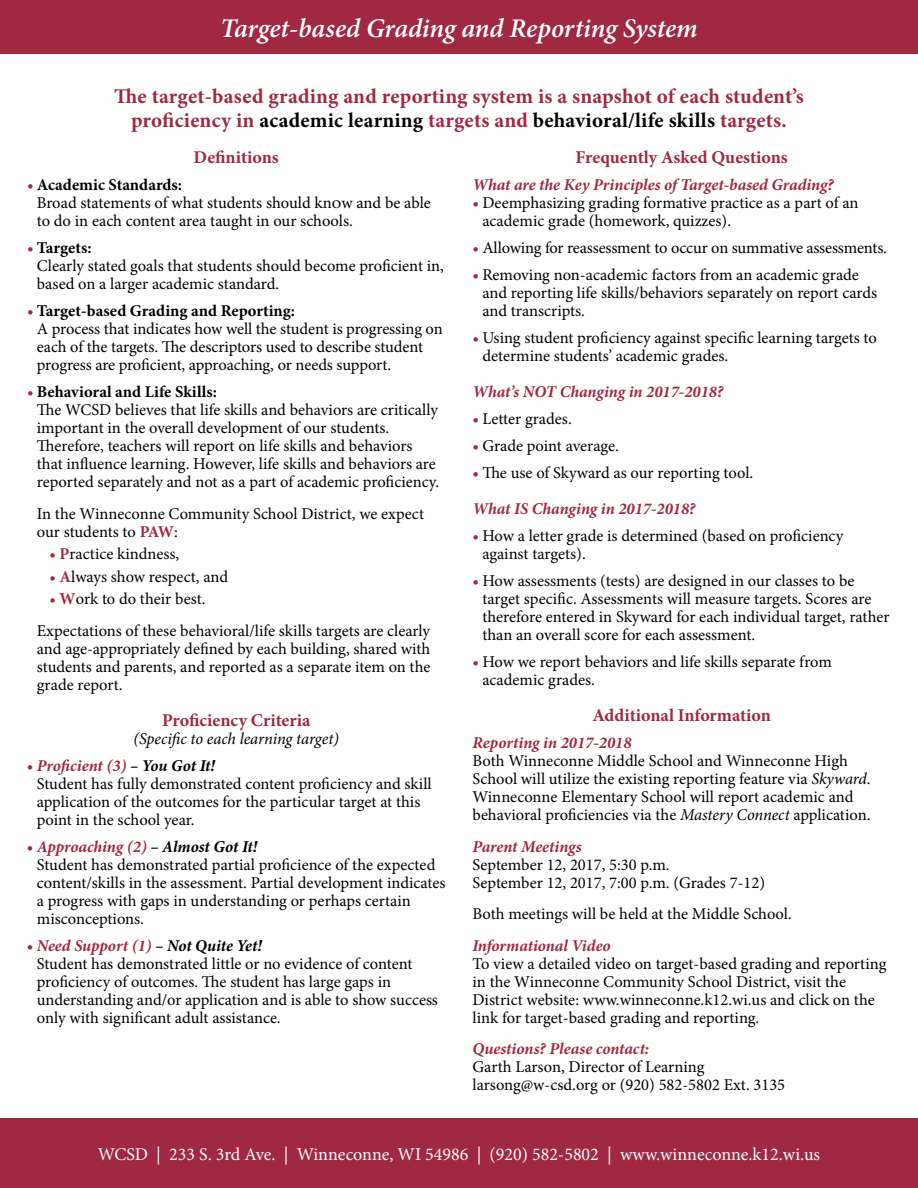
<style>
.page{position:relative;width:918px;height:1188px;background:#fff}
.page>*{position:absolute;margin:0;border:0;box-sizing:border-box;transform-origin:0 0}
.t1{font:italic 600 27px "Minion Pro";letter-spacing:-.005em;color:#fff}
.t2{font:700 21px/24px "Minion Pro";letter-spacing:.01em;color:#a02842;text-align:center}
.t3{font:700 18px "Minion Pro";color:#a02842}
.t4{font:18px "Minion Pro";color:#fff}
.t5{font:16.5px/18px "Minion Pro";color:#000}
.t6{font:italic 700 16.5px "Minion Pro";color:#a02842}
.t7{font:italic 16.5px "Minion Pro";letter-spacing:-.005em;color:#000}
.s1{color:#000}
.s2{font-weight:700;font-style:italic;color:#a02842}
.s3{font-weight:700}
.s4{font-weight:700;color:#a02842}
.s5{color:#a02842}
.s6{font-weight:700;font-style:italic}
.s7{font-style:italic}
</style>
<div class="page">
<div style="left:0;top:0;width:918px;height:54px;background:#a02842"></div>
<div style="left:0;top:1119px;width:918px;height:69px;background:#a02842"></div>
<h1 class="t1" style="left:220px;top:9px;width:479px">Target-based Grading and Reporting System</h1>
<p class="t2" style="left:114px;top:84px;width:691px">The target-based grading and reporting system is a snapshot of each student’s proficiency in <span class="s1">academic learning</span> targets and <span class="s1">behavioral/life skills</span> targets.</p>
<p class="t3" style="left:194px;top:145px;width:87px">Definitions</p>
<p class="t5" style="left:37px;top:176px;width:396px;text-indent:-10px"><span class="s2">•</span> <span class="s3">Academic Standards:<br></span>Broad statements of what students should know and be able to do in each content area taught in our schools.</p>
<p class="t5" style="left:37px;top:239px;width:409px;text-indent:-10px"><span class="s2">•</span> <span class="s3">Targets:<br></span>Clearly stated goals that students should become proficient in, based on a larger academic standard.</p>
<p class="t5" style="left:37px;top:302px;width:407px;text-indent:-10px"><span class="s2">•</span> <span class="s3">Target-based Grading and Reporting:<br></span>A process that indicates how well the student is progressing on each of the targets. The descriptors used to describe student progress are proficient, approaching, or needs support.</p>
<p class="t5" style="left:37px;top:383px;width:404px;text-indent:-10px"><span class="s2">•</span> <span class="s3">Behavioral and Life Skills:<br></span>The WCSD believes that life skills and behaviors are critically important in the overall development of our students.<br>Therefore, teachers will report on life skills and behaviors that influence learning. However, life skills and behaviors are reported separately and not as a part of academic proficiency.</p>
<p class="t5" style="left:37px;top:504px;width:389px">In the Winneconne Community School District, we expect our students to <span class="s4">PAW</span>:</p>
<p class="t5" style="left:49px;top:545px;width:131px"><span class="s5">•</span> <span class="s4">P</span>ractice kindness,</p>
<p class="t5" style="left:49px;top:567px;width:180px"><span class="s5">•</span> <span class="s4">A</span>lways show respect, and</p>
<p class="t5" style="left:37px;top:583px;width:395px;line-height:31.5px;text-indent:13px"><span class="s5">•</span> <span class="s4">W</span>ork to do their best.<br>Expectations of these behavioral/life skills targets are clearly</p>
<p class="t5" style="left:37px;top:639px;width:395px;text-align:justify">and age-appropriately defined by each building, shared with students and parents, and reported as a separate item on the grade report.</p>
<p class="t3" style="left:162px;top:707px;width:150px">Proficiency Criteria</p>
<p class="t7" style="left:134px;top:727px;width:207px">(Specific to each learning target)</p>
<p class="t5" style="left:37px;top:756px;width:396px;text-indent:-10px"><span class="s2">• Proficient (3)</span> <span class="s6">– You Got It!<br></span>Student has fully demonstrated content proficiency and skill application of the outcomes for the particular target at this point in the school year.</p>
<p class="t5" style="left:37px;top:837px;width:410px;text-indent:-10px"><span class="s2">• Approaching (2)</span> <span class="s6">– Almost Got It!<br></span>Student has demonstrated partial proficience of the expected content/skills in the assessment. Partial development indicates a progress with gaps in understanding or perhaps certain misconceptions.</p>
<p class="t5" style="left:37px;top:936px;width:403px;text-indent:-10px"><span class="s2">• Need Support (1)</span> <span class="s6">– Not Quite Yet!<br></span>Student has demonstrated little or no evidence of content proficiency of outcomes. The student has large gaps in understanding and/or application and is able to show success only with significant adult assistance.</p>
<p class="t3" style="left:576px;top:145px;width:214px">Frequently Asked Questions</p>
<p class="t6" style="left:472px;top:173px;width:363px">What are the Key Principles of Target-based Grading?</p>
<p class="t5" style="left:482px;top:194px;width:378px;text-indent:-10px"><span class="s2">•</span> Deemphasizing grading formative practice as a part of an academic grade (homework, quizzes).</p>
<p class="t5" style="left:472px;top:239px;width:416px"><span class="s2">•</span> Allowing for reassessment to occur on summative assessments.</p>
<p class="t5" style="left:482px;top:266px;width:396px;text-indent:-10px"><span class="s2">•</span> Removing non-academic factors from an academic grade and reporting life skills/behaviors separately on report cards and transcripts.</p>
<p class="t5" style="left:482px;top:329px;width:396px;text-indent:-10px"><span class="s2">•</span> Using student proficiency against specific learning targets to determine students’ academic grades.</p>
<p class="t6" style="left:472px;top:380px;width:252px">What’s NOT Changing in 2017-2018?</p>
<p class="t5" style="left:472px;top:410px;width:101px"><span class="s2">•</span> Letter grades.</p>
<p class="t5" style="left:472px;top:437px;width:148px"><span class="s2">•</span> Grade point average.</p>
<p class="t5" style="left:472px;top:455px;width:282px;line-height:36px"><span class="s2">•</span> The use of Skyward as our reporting tool.<br><span class="s2">What IS Changing in 2017-2018?</span></p>
<p class="t5" style="left:482px;top:527px;width:363px;text-indent:-10px"><span class="s2">•</span> How a letter grade is determined (based on proficiency against targets).</p>
<p class="t5" style="left:482px;top:572px;width:409px;text-indent:-10px"><span class="s2">•</span> How assessments (tests) are designed in our classes to be target specific. Assessments will measure targets. Scores are therefore entered in Skyward for each individual target, rather than an overall score for each assessment.</p>
<p class="t5" style="left:482px;top:653px;width:351px;text-indent:-10px"><span class="s2">•</span> How we report behaviors and life skills separate from academic grades.</p>
<p class="t3" style="left:592px;top:703px;width:180px">Additional Information</p>
<p class="t6" style="left:472px;top:731px;width:161px">Reporting in 2017-2018</p>
<p class="t5" style="left:472px;top:752px;width:400px">Both Winneconne Middle School and Winneconne High School will utilize the existing reporting feature via <span class="s7">Skyward</span>.<br>Winneconne Elementary School will report academic and behavioral proficiencies via the <span class="s7">Mastery Connect</span> application.</p>
<p class="t6" style="left:472px;top:834px;width:111px">Parent Meetings</p>
<p class="t5" style="left:472px;top:855px;width:294px">September 12, 2017, 5:30 p.m.<br>September 12, 2017, 7:00 p.m. (Grades 7-12)</p>
<p class="t5" style="left:472px;top:905px;width:321px">Both meetings will be held at the Middle School.</p>
<p class="t6" style="left:472px;top:933px;width:140px">Informational Video</p>
<p class="t5" style="left:472px;top:954px;width:415px">To view a detailed video on target-based grading and reporting in the Winneconne Community School District, visit the District website: www.winneconne.k12.wi.us and click on the link for target-based grading and reporting.</p>
<p class="t6" style="left:472px;top:1037px;width:178px">Questions? Please contact:</p>
<p class="t5" style="left:472px;top:1058px;width:314px">Garth Larson, Director of Learning larsong@w-csd.org or (920) 582-5802 Ext. 3135</p>
<p class="t4" style="left:98px;top:1142px;width:724px">WCSD | 233 S. 3rd Ave. | Winneconne, WI 54986 | (920) 582-5802 | www.winneconne.k12.wi.us</p>
</div>
